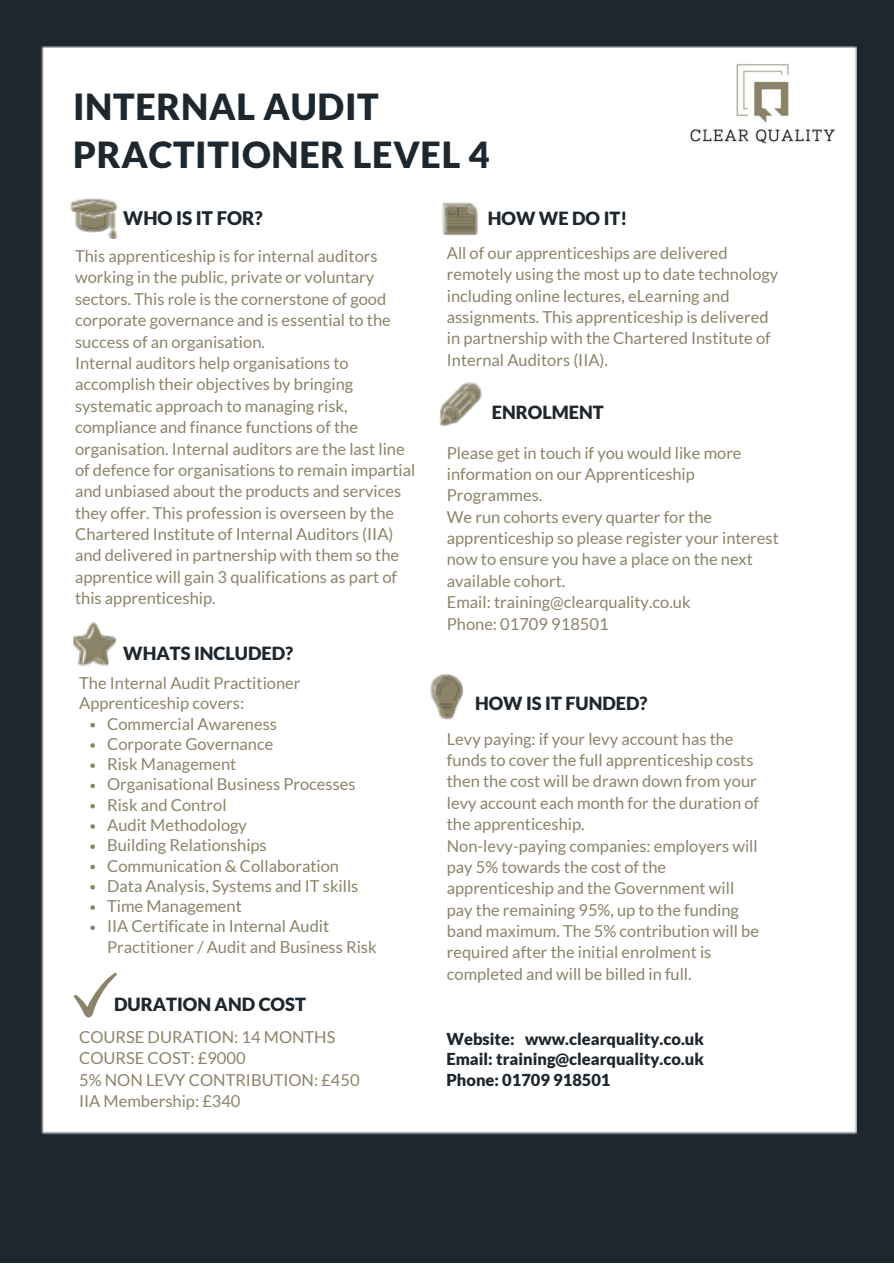
<style>
.page{position:relative;width:894px;height:1264px;background:#fff}
.page>*{position:absolute;margin:0;border:0;box-sizing:border-box;transform-origin:0 0}
.t1{font:900 36px/48.3px "Lato";letter-spacing:.02em;color:#1e272e}
.t2{font:900 18.75px "Lato";color:#1e272e}
.t3{font:900 18.15px "Lato";color:#1e272e}
.t4{font:16.5px/21.3px "Lato";color:#8b846a}
.t5{font:900 16.5px/20.2px "Lato";color:#1e262c;text-align:justify}
</style>
<div class="page">
<div style="left:0;top:0;width:893px;height:1262px;background:#1e272e"></div>
<div style="left:41px;top:46px;width:815px;height:1088px;background:#fff"></div>
<img style="left:69px;top:198px;width:48px;height:35px">
<img style="left:109px;top:210px;width:6px;height:18px">
<svg style="left:108px;top:228px;width:9px;height:10px"></svg>
<img style="left:440px;top:381px;width:41px;height:45px">
<img style="left:442px;top:202px;width:36px;height:33px">
<img style="left:467px;top:213px;width:7px;height:3px">
<img style="left:446px;top:216px;width:28px;height:6px">
<img style="left:446px;top:222px;width:28px;height:8px">
<svg style="left:446px;top:206px;width:21px;height:12px"></svg>
<img style="left:431px;top:674px;width:32px;height:46px">
<svg style="left:436px;top:681px;width:13px;height:14px"></svg>
<img style="left:72px;top:622px;width:44px;height:44px">
<img style="left:687px;top:61px;width:150px;height:85px">
<svg style="left:73px;top:972px;width:44px;height:45px;background:#e8e7e2"></svg>
<svg style="left:90px;top:723px;width:5px;height:4px"></svg>
<svg style="left:90px;top:743px;width:5px;height:4px"></svg>
<svg style="left:90px;top:763px;width:5px;height:5px"></svg>
<svg style="left:90px;top:783px;width:5px;height:5px"></svg>
<svg style="left:90px;top:804px;width:5px;height:4px"></svg>
<svg style="left:90px;top:824px;width:5px;height:4px"></svg>
<svg style="left:90px;top:844px;width:5px;height:5px"></svg>
<svg style="left:90px;top:864px;width:5px;height:5px"></svg>
<svg style="left:90px;top:885px;width:5px;height:4px"></svg>
<svg style="left:90px;top:905px;width:5px;height:4px"></svg>
<svg style="left:90px;top:925px;width:5px;height:5px"></svg>
<p class="t1" style="left:73px;top:82px;width:418px">INTERNAL AUDIT<br>PRACTITIONER LEVEL 4</p>
<p class="t2" style="left:123px;top:207px;width:141px">WHO IS IT FOR?</p>
<p class="t4" style="left:75px;top:245px;width:317px">This apprenticeship is for internal auditors working in the public, private or voluntary sectors. This role is the cornerstone of good corporate governance and is essential to the success of an organisation.</p>
<p class="t4" style="left:75px;top:352px;width:342px">Internal auditors help organisations to accomplish their objectives by bringing systematic approach to managing risk, compliance and finance functions of the organisation. Internal auditors are the last line of defence for organisations to remain impartial and unbiased about the products and services they offer. This profession is overseen by the Chartered Institute of Internal Auditors (IIA) and delivered in partnership with them so the apprentice will gain 3 qualifications as part of this apprenticeship.</p>
<p class="t3" style="left:123px;top:642px;width:171px">WHATS INCLUDED?</p>
<p class="t4" style="left:79px;top:672px;width:223px;line-height:20.2px">The Internal Audit Practitioner<br>Apprenticeship covers:</p>
<h2 class="t4" style="left:107px;top:712px;width:171px">Commercial Awareness</h2>
<p class="t4" style="left:107px;top:733px;width:168px">Corporate Governance</p>
<p class="t4" style="left:107px;top:753px;width:131px">Risk Management</p>
<p class="t4" style="left:107px;top:773px;width:250px">Organisational Business Processes</p>
<p class="t4" style="left:107px;top:793px;width:121px">Risk and Control</p>
<p class="t4" style="left:107px;top:814px;width:141px">Audit Methodology</p>
<p class="t4" style="left:107px;top:834px;width:161px">Building Relationships</p>
<p class="t4" style="left:107px;top:854px;width:233px">Communication &amp; Collaboration</p>
<p class="t4" style="left:107px;top:874px;width:253px">Data Analysis, Systems and IT skills</p>
<p class="t4" style="left:107px;top:895px;width:136px">Time Management</p>
<p class="t4" style="left:107px;top:915px;width:271px;line-height:20.2px">IIA Certificate in Internal Audit<br>Practitioner / Audit and Business Risk</p>
<p class="t3" style="left:114px;top:993px;width:193px">DURATION AND COST</p>
<h2 class="t4" style="left:79px;top:1025px;width:258px">COURSE DURATION: 14 MONTHS<br>COURSE COST: £9000</h2>
<p class="t4" style="left:79px;top:1068px;width:282px">5% NON LEVY CONTRIBUTION: £450</p>
<p class="t4" style="left:79px;top:1089px;width:163px">IIA Membership: £340</p>
<p class="t3" style="left:487px;top:207px;width:141px">HOW WE DO IT!</p>
<p class="t4" style="left:446px;top:242px;width:333px">All of our apprenticeships are delivered remotely using the most up to date technology including online lectures, eLearning and assignments. This apprenticeship is delivered in partnership with the Chartered Institute of Internal Auditors (IIA).</p>
<p class="t3" style="left:491px;top:401px;width:113px">ENROLMENT</p>
<p class="t4" style="left:446px;top:441px;width:296px">Please get in touch if you would like more information on our Apprenticeship<br>Programmes.</p>
<p class="t4" style="left:446px;top:505px;width:333px">We run cohorts every quarter for the apprenticeship so please register your interest now to ensure you have a place on the next available cohort.</p>
<p class="t4" style="left:446px;top:591px;width:245px">Email: training@clearquality.co.uk</p>
<h2 class="t4" style="left:446px;top:612px;width:163px">Phone: 01709 918501</h2>
<p class="t3" style="left:475px;top:691px;width:174px">HOW IS IT FUNDED?</p>
<p class="t4" style="left:446px;top:727px;width:313px">Levy paying: if your levy account has the funds to cover the full apprenticeship costs then the cost will be drawn down from your levy account each month for the duration of the apprenticeship.</p>
<p class="t4" style="left:446px;top:834px;width:312px">Non-levy-paying companies: employers will pay 5% towards the cost of the apprenticeship and the Government will</p>
<p class="t4" style="left:446px;top:898px;width:313px">pay the remaining 95%, up to the funding band maximum. The 5% contribution will be required after the initial enrolment is completed and will be billed in full.</p>
<p class="t5" style="left:446px;top:1028px;width:259px">Website: www.clearquality.co.uk Email: training@clearquality.co.uk Phone: 01709 918501</p>
</div>
